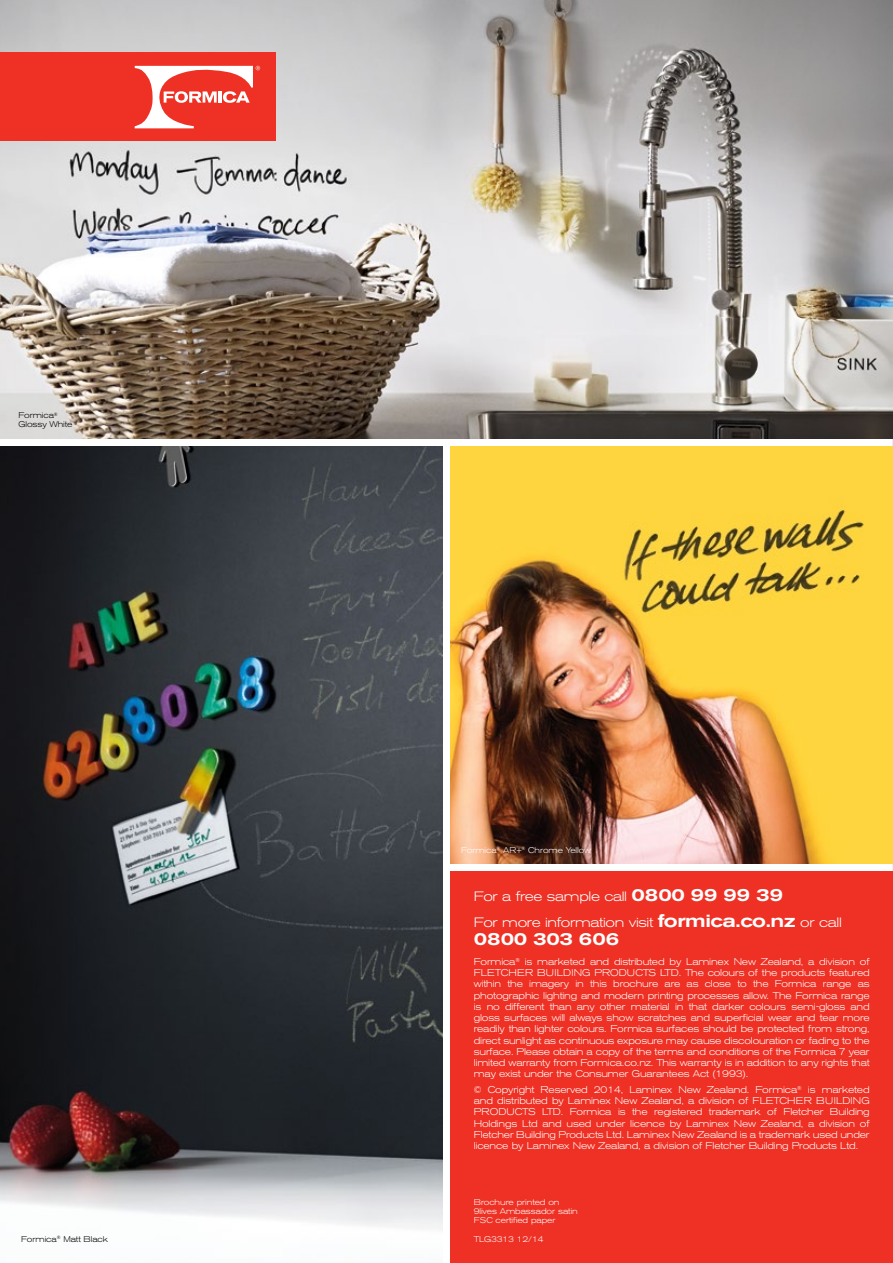
<style>
.page{position:relative;width:893px;height:1263px;background:#fff}
.page>*{position:absolute;margin:0;border:0;box-sizing:border-box;transform-origin:0 0}
.t1{font:500 expanded 18px "Akzidenz Grotesk BE";letter-spacing:-.005em;color:#fff}
.t2{font:300 expanded 13.5px/26.5px "Akzidenz Grotesk BE";letter-spacing:-.025em;color:#fff}
.t3{font:300 expanded 9.75px/11.2px "Akzidenz Grotesk BE";letter-spacing:-.015em;color:#fff;text-align:justify;scale:.96 1}
.t4{font:300 expanded 8.25px/9px "Akzidenz Grotesk BE";letter-spacing:-.01em;color:#fff;scale:.96 1}
.t5{font:300 expanded 8.25px/9px "Akzidenz Grotesk BE";letter-spacing:-.01em;color:#000;scale:.96 1}
.s1{font-weight:500;font-size:18px}
</style>
<div class="page">
<img style="left:892px;top:438px;width:1px;height:434px">
<img style="left:0;top:0;width:893px;height:438px">
<div style="left:450px;top:872px;width:443px;height:391px;background:#ee3124"></div>
<div style="left:0;top:52px;width:275px;height:88px;background:#ee3124"></div>
<svg style="left:135px;top:66px;width:125px;height:62px"></svg>
<img style="left:450px;top:446px;width:443px;height:417px">
<img style="left:0;top:446px;width:442px;height:783px">
<p class="t5" style="left:18px;top:411px;width:58px">Formica<sup>®<br></sup>Glossy White</p>
<p class="t5" style="left:21px;top:1234px;width:92px">Formica<sup>®</sup> Matt Black</p>
<p class="t4" style="left:461px;top:845px;width:137px">Formica<sup>®</sup> AR+<sup>®</sup> Chrome Yellow</p>
<h2 class="t2" style="left:474px;top:883px;width:369px">For a free sample call <span class="s1">0800 99 99 39<br></span>For more information visit <span class="s1">formica.co.nz</span> or call</h2>
<h1 class="t1" style="left:474px;top:928px;width:147px">0800 303 606</h1>
<p class="t3" style="left:474px;top:956px;width:414px">Formica<sup>®</sup> is marketed and distributed by Laminex New Zealand, a division of FLETCHER BUILDING PRODUCTS LTD. The colours of the products featured within the imagery in this brochure are as close to the Formica range as photographic lighting and modern printing processes allow. The Formica range is no different than any other material in that darker colours semi-gloss and gloss surfaces will always show scratches and superficial wear and tear more readily than lighter colours. Formica surfaces should be protected from strong, direct sunlight as continuous exposure may cause discolouration or fading to the surface. Please obtain a copy of the terms and conditions of the Formica 7 year limited warranty from Formica.co.nz. This warranty is in addition to any rights that may exist under the Consumer Guarantees Act (1993).</p>
<p class="t3" style="left:474px;top:1084px;width:414px">© Copyright Reserved 2014, Laminex New Zealand. Formica<sup>®</sup> is marketed and distributed by Laminex New Zealand, a division of FLETCHER BUILDING PRODUCTS LTD. Formica is the registered trademark of Fletcher Building Holdings Ltd and used under licence by Laminex New Zealand, a division of Fletcher Building Products Ltd. Laminex New Zealand is a trademark used under licence by Laminex New Zealand, a division of Fletcher Building Products Ltd.</p>
<p class="t4" style="left:474px;top:1198px;width:110px">Brochure printed on<br>9lives Ambassador satin<br>FSC certified paper</p>
<p class="t4" style="left:474px;top:1234px;width:74px">TLG3313 12/14</p>
</div>
